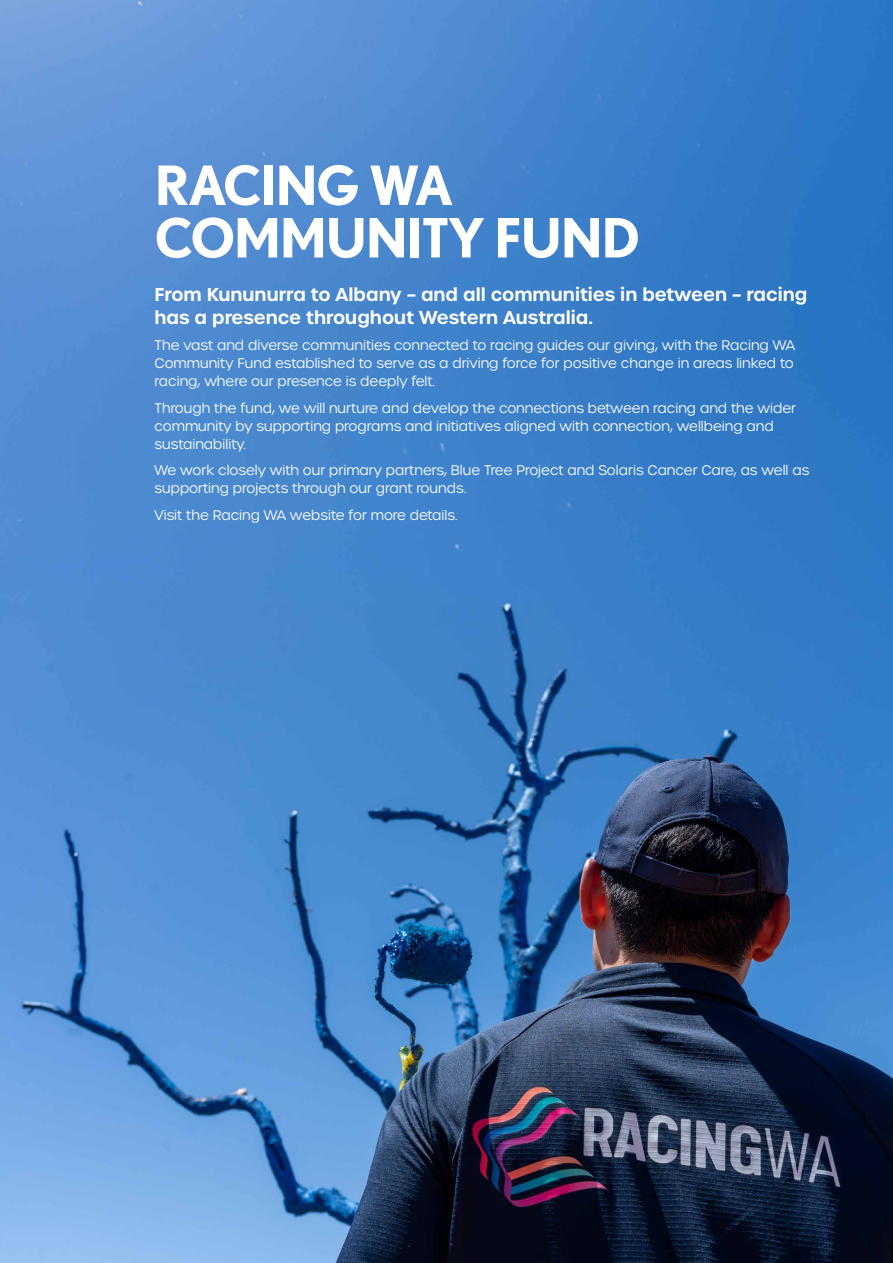
<style>
.page{position:relative;width:893px;height:1263px;background:#fff}
.page>*{position:absolute;margin:0;border:0;box-sizing:border-box;transform-origin:0 0}
.t1{font:700 54px/52.5px "Nobel";letter-spacing:-.03em;color:#fff}
.t2{font:600 18px/22.5px "Urbane";color:#fff}
.t3{font:300 13.5px/18px "Urbane";color:#fff}
</style>
<div class="page">
<img style="left:0;top:0;width:893px;height:1262px">
<h1 class="t1" style="left:154px;top:158px;width:487px">RACING WA<br>COMMUNITY FUND</h1>
<h2 class="t2" style="left:154px;top:284px;width:654px">From Kununurra to Albany – and all communities in between – racing has a presence throughout Western Australia.</h2>
<p class="t3" style="left:154px;top:336px;width:642px;text-align:justify">The vast and diverse communities connected to racing guides our giving, with the Racing WA Community Fund established to serve as a driving force for positive change in areas linked to racing, where our presence is deeply felt.</p>
<p class="t3" style="left:154px;top:399px;width:643px">Through the fund, we will nurture and develop the connections between racing and the wider community by supporting programs and initiatives aligned with connection, wellbeing and sustainability.</p>
<p class="t3" style="left:154px;top:461px;width:656px">We work closely with our primary partners, Blue Tree Project and Solaris Cancer Care, as well as supporting projects through our grant rounds.</p>
<p class="t3" style="left:154px;top:506px;width:305px">Visit the Racing WA website for more details.</p>
</div>
